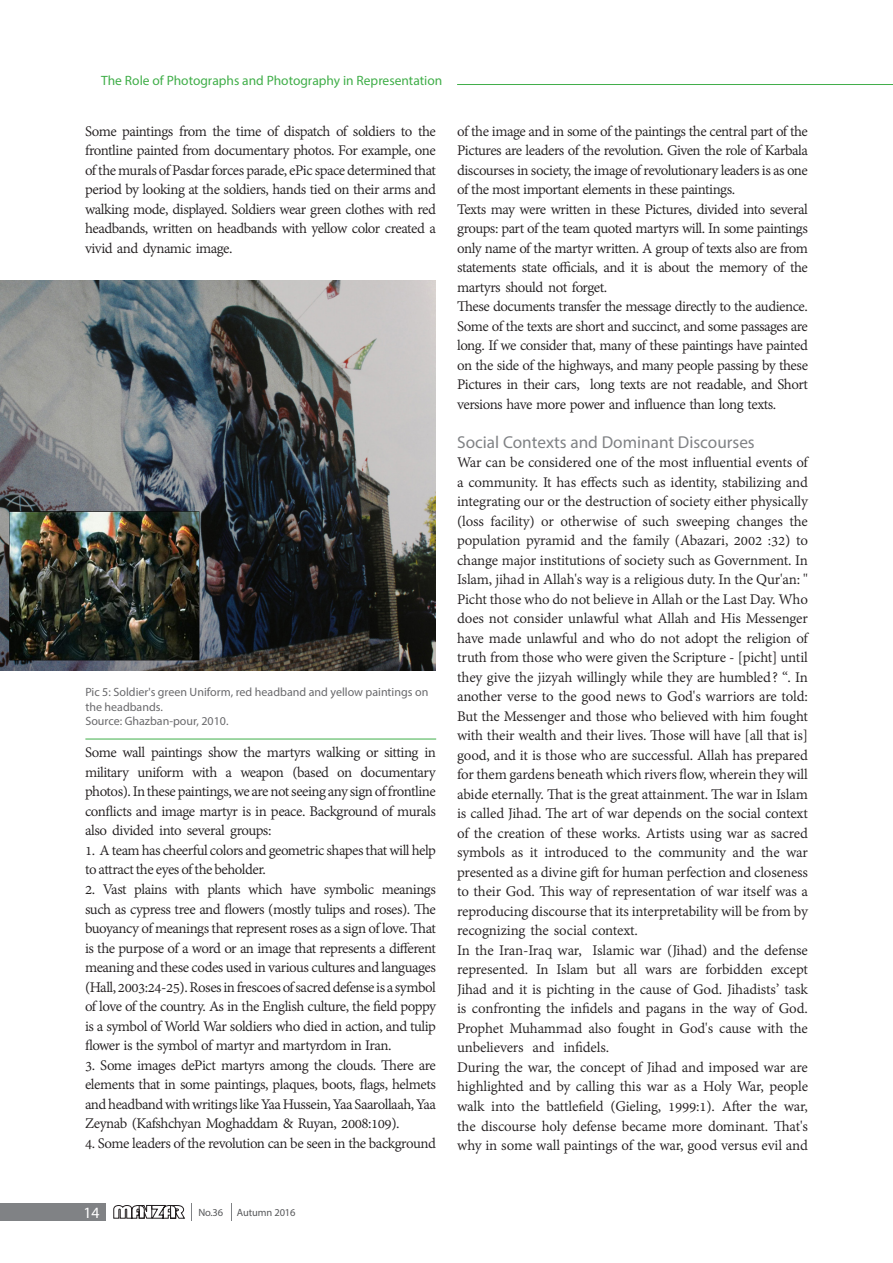
<style>
.page{position:relative;width:893px;height:1263px;background:#fff}
.page>*{position:absolute;margin:0;border:0;box-sizing:border-box;transform-origin:0 0}
.t1{font:17.25px "Myriad Pro";color:#808285}
.t2{font:15.9px/19.5px "Adobe Devanagari";letter-spacing:-.03em;color:#231f20;text-align:justify}
.t3{font:15.75px "Myriad Pro";color:#fff}
.t4{font:13.5px "Myriad Pro";color:#40ae49}
.شرح_عکس_لاتین{font:12px/14.2px "Myriad Pro";color:#69696c}
.t5{font:10.5px "Myriad Pro";letter-spacing:-.01em;color:#57585a}
</style>
<div class="page">
<hr style="left:457px;top:84px;width:436px;height:1px;background:#40ae49">
<div style="left:79px;top:1202px;width:27px;height:18px;background:#808285"></div>
<div style="left:0;top:1202px;width:78px;height:18px;background:#808285"></div>
<svg style="left:231px;top:1203px;width:1px;height:17px"></svg>
<svg style="left:191px;top:1203px;width:1px;height:17px"></svg>
<svg style="left:113px;top:1205px;width:72px;height:14px"></svg>
<img style="left:0;top:281px;width:436px;height:390px">
<hr style="left:85px;top:739px;width:351px;height:1px;background:#40ae49">
<p class="t4" style="left:101px;top:72px;width:343px">The Role of Photographs and Photography in Representation</p>
<p class="t2" style="left:85px;top:123px;width:352px">Some paintings from the time of dispatch of soldiers to the frontline painted from documentary photos. For example, one of the murals of Pasdar forces parade, ePic space determined that period by looking at the soldiers, hands tied on their arms and walking mode, displayed. Soldiers wear green clothes with red headbands, written on headbands with yellow color created a vivid and dynamic image.</p>
<p class="شرح_عکس_لاتین" style="left:85px;top:685px;width:344px">Pic 5: Soldier's green Uniform, red headband and yellow paintings on the headbands.</p>
<p class="شرح_عکس_لاتین" style="left:85px;top:714px;width:145px">Source: Ghazban-pour, 2010.</p>
<p class="t2" style="left:85px;top:744px;width:352px">Some wall paintings show the martyrs walking or sitting in military uniform with a weapon (based on documentary photos). In these paintings, we are not seeing any sign of frontline conflicts and image martyr is in peace. Background of murals also divided into several groups:</p>
<p class="t2" style="left:85px;top:842px;width:352px">1. A team has cheerful colors and geometric shapes that will help to attract the eyes of the beholder.</p>
<p class="t2" style="left:85px;top:881px;width:352px">2. Vast plains with plants which have symbolic meanings such as cypress tree and flowers (mostly tulips and roses). The buoyancy of meanings that represent roses as a sign of love. That is the purpose of a word or an image that represents a different meaning and these codes used in various cultures and languages (Hall, 2003:24-25). Roses in frescoes of sacred defense is a symbol of love of the country. As in the English culture, the field poppy is a symbol of World War soldiers who died in action, and tulip flower is the symbol of martyr and martyrdom in Iran.</p>
<p class="t2" style="left:85px;top:1056px;width:352px">3. Some images dePict martyrs among the clouds. There are elements that in some paintings, plaques, boots, flags, helmets and headband with writings like Yaa Hussein, Yaa Saarollaah, Yaa Zeynab (Kafshchyan Moghaddam &amp; Ruyan, 2008:109).</p>
<p class="t2" style="left:85px;top:1134px;width:352px">4. Some leaders of the revolution can be seen in the background</p>
<p class="t2" style="left:457px;top:123px;width:352px">of the image and in some of the paintings the central part of the Pictures are leaders of the revolution. Given the role of Karbala discourses in society, the image of revolutionary leaders is as one of the most important elements in these paintings.</p>
<p class="t2" style="left:457px;top:201px;width:352px">Texts may were written in these Pictures, divided into several groups: part of the team quoted martyrs will. In some paintings only name of the martyr written. A group of texts also are from statements state officials, and it is about the memory of the martyrs should not forget.</p>
<p class="t2" style="left:457px;top:298px;width:352px">These documents transfer the message directly to the audience.<br>Some of the texts are short and succinct, and some passages are long. If we consider that, many of these paintings have painted on the side of the highways, and many people passing by these Pictures in their cars, long texts are not readable, and Short versions have more power and influence than long texts.</p>
<p class="t1" style="left:457px;top:431px;width:299px">Social Contexts and Dominant Discourses</p>
<p class="t2" style="left:457px;top:454px;width:352px">War can be considered one of the most influential events of a community. It has effects such as identity, stabilizing and integrating our or the destruction of society either physically (loss facility) or otherwise of such sweeping changes the population pyramid and the family (Abazari, 2002 :32) to change major institutions of society such as Government. In Islam, jihad in Allah's way is a religious duty. In the Qur'an: " Picht those who do not believe in Allah or the Last Day. Who does not consider unlawful what Allah and His Messenger have made unlawful and who do not adopt the religion of truth from those who were given the Scripture - [picht] until they give the jizyah willingly while they are humbled? “. In another verse to the good news to God's warriors are told:<br>But the Messenger and those who believed with him fought with their wealth and their lives. Those will have [all that is] good, and it is those who are successful. Allah has prepared for them gardens beneath which rivers flow, wherein they will abide eternally. That is the great attainment. The war in Islam is called Jihad. The art of war depends on the social context of the creation of these works. Artists using war as sacred symbols as it introduced to the community and the war presented as a divine gift for human perfection and closeness to their God. This way of representation of war itself was a reproducing discourse that its interpretability will be from by recognizing the social context.</p>
<p class="t2" style="left:457px;top:942px;width:352px">In the Iran-Iraq war, Islamic war (Jihad) and the defense represented. In Islam but all wars are forbidden except Jihad and it is pichting in the cause of God. Jihadists’ task is confronting the infidels and pagans in the way of God.<br>Prophet Muhammad also fought in God's cause with the unbelievers and infidels.</p>
<p class="t2" style="left:457px;top:1059px;width:352px">During the war, the concept of Jihad and imposed war are highlighted and by calling this war as a Holy War, people walk into the battlefield (Gieling, 1999:1). After the war, the discourse holy defense became more dominant. That's why in some wall paintings of the war, good versus evil and</p>
<p class="t3" style="left:83px;top:1202px;width:18px">14</p>
<p class="t5" style="left:198px;top:1206px;width:26px">No.36</p>
<p class="t5" style="left:237px;top:1206px;width:60px">Autumn 2016</p>
</div>
